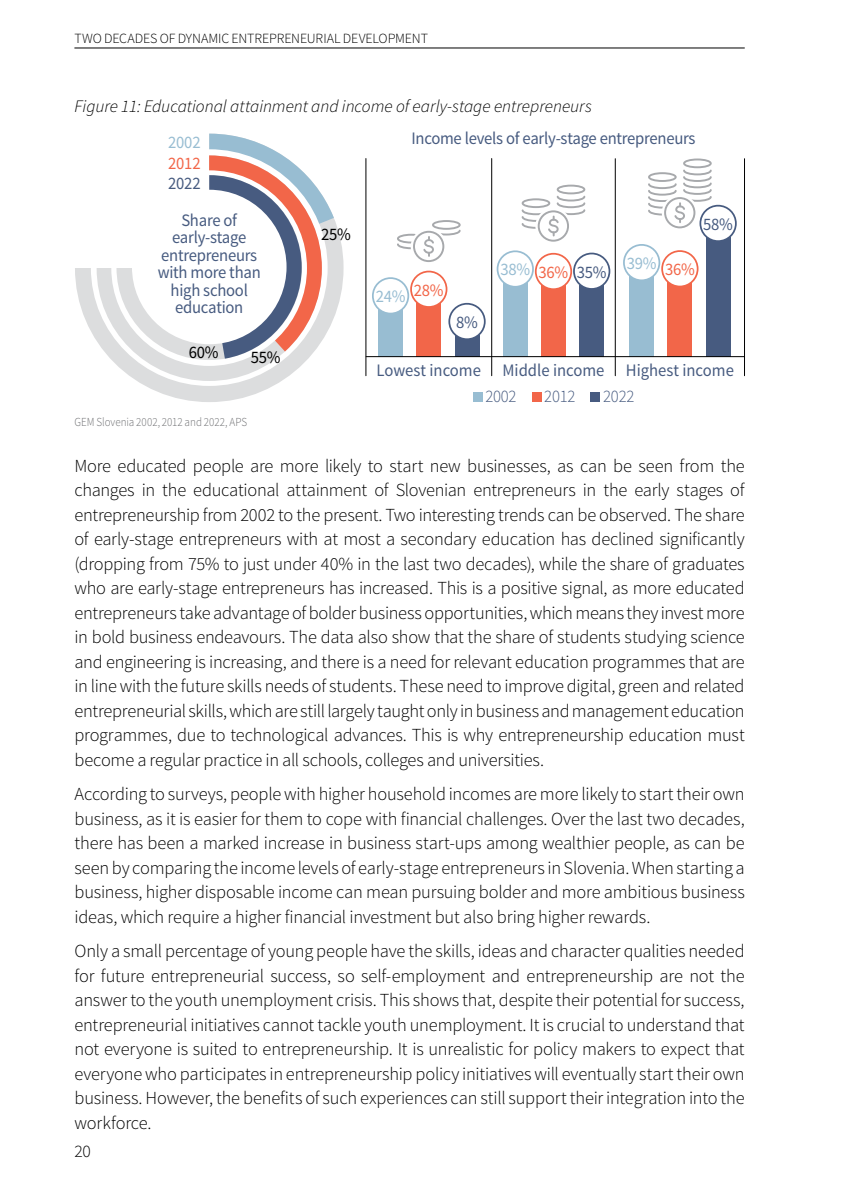
<style>
.page{position:relative;width:844px;height:1191px;background:#fff}
.page>*{position:absolute;margin:0;border:0;box-sizing:border-box;transform-origin:0 0}
.BODY{font:300 18.38px/24.5px "Source Sans Pro";letter-spacing:-.01em;color:#000;text-align:justify}
.Grafi_A{font:17.5px/17.5px "Source Sans Pro";letter-spacing:-.015em;color:#475b80;text-align:center;scale:.95 1}
.Podpis_SLIKA{font:italic 300 17.5px "Source Sans Pro";letter-spacing:-.005em;color:#000}
.Grafi_A-2{font:17.5px "Source Sans Pro";letter-spacing:-.015em;color:#98bdd2;scale:.95 1}
.Grafi_A-3{font:17.5px "Source Sans Pro";letter-spacing:-.015em;color:#f26649;scale:.95 1}
.TABELA{font:300 17.5px "Source Sans Pro";letter-spacing:-.015em;color:#475b80;scale:.95 1}
.Grafi_A-4{font:17.5px "Source Sans Pro";color:#000;scale:.95 1}
.t1{font:300 17.5px "Source Sans Pro";color:#000}
.t2{font:300 14px "Source Sans Pro";letter-spacing:-.01em;color:#000}
.TABELA_OPOMBA{font:300 12.25px "Source Sans Pro";color:#6d6e71;scale:.9 1}
</style>
<div class="page">
<hr style="left:75px;top:48px;width:669px;height:1px;background:#000">
<svg style="left:473px;top:392px;width:9px;height:10px"></svg>
<svg style="left:532px;top:392px;width:9px;height:10px"></svg>
<svg style="left:590px;top:392px;width:10px;height:10px"></svg>
<div style="left:75px;top:134px;width:268px;height:268px;background:#dcddde;border-radius:50%"></div>
<div style="left:91px;top:149px;width:236px;height:237px;background:#fff;border-radius:50%"></div>
<div style="left:97px;top:155px;width:224px;height:226px;background:#dcddde;border-radius:50%"></div>
<div style="left:111px;top:170px;width:196px;height:196px;background:#fff;border-radius:50%"></div>
<div style="left:116px;top:175px;width:186px;height:185px;background:#dcddde;border-radius:50%"></div>
<svg style="left:209px;top:134px;width:125px;height:225px"></svg>
<div style="left:132px;top:190px;width:154px;height:154px;background:#fff;border-radius:50%"></div>
<div style="left:74px;top:131px;width:135px;height:137px;background:#fff"></div>
<div style="left:378px;top:309px;width:25px;height:48px;background:#98bdd2"></div>
<div style="left:416px;top:303px;width:25px;height:54px;background:#f26649"></div>
<div style="left:454px;top:335px;width:25px;height:22px;background:#475b80"></div>
<div style="left:502px;top:283px;width:25px;height:74px;background:#98bdd2"></div>
<div style="left:541px;top:285px;width:24px;height:72px;background:#f26649"></div>
<div style="left:579px;top:285px;width:25px;height:72px;background:#475b80"></div>
<div style="left:629px;top:276px;width:25px;height:81px;background:#98bdd2"></div>
<div style="left:667px;top:283px;width:25px;height:74px;background:#f26649"></div>
<div style="left:705px;top:237px;width:25px;height:120px;background:#475b80"></div>
<hr style="left:491px;top:158px;width:1px;height:218px;background:#000">
<hr style="left:614px;top:159px;width:1px;height:217px;background:#000">
<div style="left:448px;top:303px;width:37px;height:37px;background:#fff;border:2px solid #475b80;border-radius:50%"></div>
<div style="left:372px;top:277px;width:37px;height:37px;background:#fff;border:2px solid #98bdd2;border-radius:50%"></div>
<div style="left:410px;top:271px;width:37px;height:37px;background:#fff;border:2px solid #f26649;border-radius:50%"></div>
<div style="left:573px;top:253px;width:37px;height:37px;background:#fff;border:2px solid #475b80;border-radius:50%"></div>
<div style="left:496px;top:250px;width:37px;height:38px;background:#fff;border:2px solid #98bdd2;border-radius:50%"></div>
<div style="left:534px;top:253px;width:38px;height:37px;background:#fff;border:2px solid #f26649;border-radius:50%"></div>
<div style="left:699px;top:205px;width:37px;height:37px;background:#fff;border:2px solid #475b80;border-radius:50%"></div>
<div style="left:623px;top:244px;width:37px;height:37px;background:#fff;border:2px solid #98bdd2;border-radius:50%"></div>
<div style="left:661px;top:250px;width:37px;height:37px;background:#fff;border:2px solid #f26649;border-radius:50%"></div>
<hr style="left:365px;top:158px;width:1px;height:218px;background:#000">
<hr style="left:744px;top:159px;width:1px;height:217px;background:#000">
<hr style="left:366px;top:356px;width:378px;height:1px;background:#000">
<div style="left:432px;top:220px;width:28px;height:10px;border:2px solid #a7a9ac;border-radius:50%"></div>
<div style="left:410px;top:228px;width:36px;height:36px;border:7px solid #fff;border-radius:50%"></div>
<div style="left:413px;top:231px;width:31px;height:31px;border:2px solid #a7a9ac;border-radius:50%"></div>
<svg style="left:397px;top:229px;width:64px;height:27px"></svg>
<div style="left:556px;top:185px;width:29px;height:9px;border:2px solid #a7a9ac;border-radius:50%"></div>
<div style="left:535px;top:208px;width:36px;height:36px;border:7px solid #fff;border-radius:50%"></div>
<div style="left:537px;top:210px;width:32px;height:32px;border:2px solid #a7a9ac;border-radius:50%"></div>
<svg style="left:521px;top:195px;width:65px;height:40px"></svg>
<div style="left:683px;top:158px;width:28px;height:10px;border:2px solid #a7a9ac;border-radius:50%"></div>
<div style="left:661px;top:195px;width:36px;height:36px;border:7px solid #fff;border-radius:50%"></div>
<div style="left:664px;top:197px;width:31px;height:31px;border:2px solid #a7a9ac;border-radius:50%"></div>
<svg style="left:648px;top:169px;width:64px;height:53px"></svg>
<p class="t2" style="left:74px;top:30px;width:355px">TWO DECADES OF DYNAMIC ENTREPRENEURIAL DEVELOPMENT</p>
<p class="Podpis_SLIKA" style="left:74px;top:96px;width:518px">Figure 11: Educational attainment and income of early-stage entrepreneurs</p>
<p class="Grafi_A-2" style="left:168px;top:131px;width:36px">2002</p>
<p class="Grafi_A-3" style="left:168px;top:153px;width:36px">2012</p>
<p class="Grafi_A" style="left:168px;top:175px;width:36px">2022</p>
<p class="Grafi_A" style="left:158px;top:212px;width:110px">Share of early-stage entrepreneurs with more than high school education</p>
<p class="Grafi_A-4" style="left:189px;top:341px;width:33px">60%</p>
<p class="Grafi_A-4" style="left:251px;top:346px;width:33px">55%</p>
<p class="Grafi_A" style="left:411px;top:130px;width:300px">Income levels of early-stage entrepreneurs</p>
<p class="Grafi_A-4" style="left:321px;top:223px;width:33px">25%</p>
<p class="Grafi_A-2" style="left:375px;top:286px;width:33px">24%</p>
<p class="Grafi_A-3" style="left:414px;top:279px;width:33px">28%</p>
<p class="Grafi_A" style="left:456px;top:313px;width:24px">8%</p>
<p class="Grafi_A-2" style="left:500px;top:259px;width:33px">38%</p>
<p class="Grafi_A-3" style="left:538px;top:261px;width:33px">36%</p>
<p class="Grafi_A" style="left:576px;top:263px;width:33px">35%</p>
<p class="Grafi_A" style="left:703px;top:215px;width:33px">58%</p>
<p class="Grafi_A-2" style="left:626px;top:252px;width:33px">39%</p>
<p class="Grafi_A-3" style="left:664px;top:258px;width:33px">36%</p>
<p class="Grafi_A" style="left:376px;top:362px;width:111px">Lowest income</p>
<p class="Grafi_A" style="left:502px;top:362px;width:109px">Middle income</p>
<p class="Grafi_A" style="left:625px;top:362px;width:115px">Highest income</p>
<p class="TABELA" style="left:485px;top:386px;width:34px">2002</p>
<p class="TABELA" style="left:544px;top:386px;width:34px">2012</p>
<p class="TABELA" style="left:603px;top:386px;width:34px">2022</p>
<p class="TABELA_OPOMBA" style="left:74px;top:414px;width:193px">GEM Slovenia 2002, 2012 and 2022, APS</p>
<p class="BODY" style="left:74px;top:453px;width:671px">More educated people are more likely to start new businesses, as can be seen from the changes in the educational attainment of Slovenian entrepreneurs in the early stages of entrepreneurship from 2002 to the present. Two interesting trends can be observed. The share of early-stage entrepreneurs with at most a secondary education has declined significantly (dropping from 75% to just under 40% in the last two decades), while the share of graduates who are early-stage entrepreneurs has increased. This is a positive signal, as more educated entrepreneurs take advantage of bolder business opportunities, which means they invest more in bold business endeavours. The data also show that the share of students studying science and engineering is increasing, and there is a need for relevant education programmes that are in line with the future skills needs of students. These need to improve digital, green and related entrepreneurial skills, which are still largely taught only in business and management education programmes, due to technological advances. This is why entrepreneurship education must become a regular practice in all schools, colleges and universities.</p>
<p class="BODY" style="left:74px;top:782px;width:671px">According to surveys, people with higher household incomes are more likely to start their own business, as it is easier for them to cope with financial challenges. Over the last two decades, there has been a marked increase in business start-ups among wealthier people, as can be seen by comparing the income levels of early-stage entrepreneurs in Slovenia. When starting a business, higher disposable income can mean pursuing bolder and more ambitious business ideas, which require a higher financial investment but also bring higher rewards.</p>
<p class="BODY" style="left:74px;top:938px;width:671px">Only a small percentage of young people have the skills, ideas and character qualities needed for future entrepreneurial success, so self-employment and entrepreneurship are not the answer to the youth unemployment crisis. This shows that, despite their potential for success, entrepreneurial initiatives cannot tackle youth unemployment. It is crucial to understand that not everyone is suited to entrepreneurship. It is unrealistic for policy makers to expect that everyone who participates in entrepreneurship policy initiatives will eventually start their own business. However, the benefits of such experiences can still support their integration into the workforce.</p>
<p class="t1" style="left:74px;top:1141px;width:18px">20</p>
</div>
